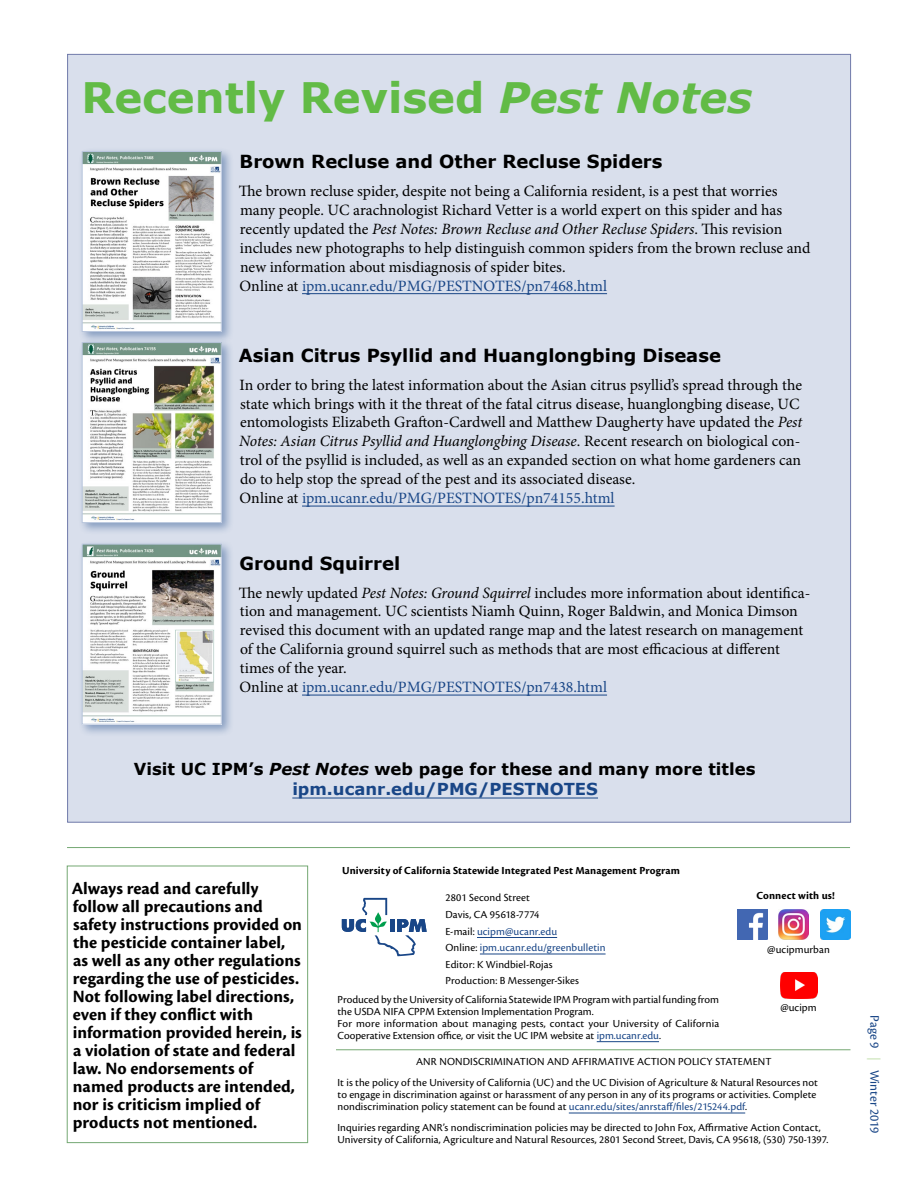
<style>
.page{position:relative;width:918px;height:1188px;background:#fff}
.page>*{position:absolute;margin:0;border:0;box-sizing:border-box;transform-origin:0 0}
.t1{font:700 42px "Verdana";color:#62bb46}
.t2{font:700 18px/18px "Cronos Pro";letter-spacing:.005em;color:#000}
.t3{font:700 18px "Verdana";color:#000}
.t4{font:700 16.5px/19.8px "Verdana";color:#000;text-align:center}
.t5{font:15.75px/18.9px "Minion Pro";color:#000}
.t6{font:13.5px "Cronos Pro";color:#194687}
.t7{font:11.25px/12px "Cronos Pro";letter-spacing:.005em;color:#000}
.t8{font:700 11.25px "Cronos Pro";letter-spacing:.01em;color:#000}
.s1{font-style:italic}
.s2{color:#194687}
.s3{color:#c3e0ae}
</style>
<div class="page">
<svg style="left:342px;top:898px;width:84px;height:58px"></svg>
<hr style="left:336px;top:1049px;width:514px;height:1px;background:#75a873">
<hr style="left:569px;top:1113px;width:176px;height:1px;background:#194687">
<hr style="left:67px;top:847px;width:783px;height:1px;background:#75a873">
<div style="left:67px;top:54px;width:784px;height:769px;background:#d9dfec;border:1px solid #707aaa"></div>
<hr style="left:477px;top:937px;width:80px;height:1px;background:#194687">
<hr style="left:480px;top:954px;width:126px;height:1px;background:#194687">
<hr style="left:597px;top:1041px;width:62px;height:1px;background:#194687">
<div style="left:67px;top:866px;width:241px;height:277px;border:1px solid #75a873"></div>
<hr style="left:302px;top:293px;width:305px;height:1px;background:#194687">
<hr style="left:302px;top:506px;width:313px;height:1px;background:#194687">
<hr style="left:302px;top:695px;width:305px;height:1px;background:#194687">
<hr style="left:292px;top:798px;width:306px;height:1px;background:#194687">
<img style="left:737px;top:909px;width:30px;height:30px">
<img style="left:820px;top:909px;width:30px;height:30px">
<img style="left:779px;top:909px;width:30px;height:30px">
<img style="left:780px;top:972px;width:37px;height:26px">
<div style="left:78px;top:148px;width:156px;height:196px;background:#194687;opacity:.44"></div>
<img style="left:84px;top:153px;width:135px;height:177px">
<div style="left:82px;top:151px;width:139px;height:181px;border:1px solid #b9c6dd"></div>
<div style="left:78px;top:339px;width:156px;height:196px;background:#194687;opacity:.44"></div>
<img style="left:84px;top:344px;width:135px;height:177px">
<div style="left:82px;top:342px;width:139px;height:181px;border:1px solid #b9c6dd"></div>
<div style="left:78px;top:540px;width:156px;height:197px;background:#194687;opacity:.44"></div>
<img style="left:84px;top:546px;width:135px;height:176px">
<div style="left:82px;top:544px;width:139px;height:180px;border:1px solid #b9c6dd"></div>
<h1 class="t1" style="left:82px;top:68px;width:672px">Recently Revised <span class="s1">Pest Notes</span></h1>
<p class="t3" style="left:240px;top:149px;width:424px">Brown Recluse and Other Recluse Spiders</p>
<p class="t5" style="left:239px;top:182px;width:573px">The brown recluse spider, despite not being a California resident, is a pest that worries many people. UC arachnologist Richard Vetter is a world expert on this spider and has recently updated the <span class="s1">Pest Notes: Brown Recluse and Other Recluse Spiders</span>. This revision includes new photographs to help distinguish common spiders from the brown recluse and new information about misdiagnosis of spider bites.<br>Online at <span class="s2">ipm.ucanr.edu/PMG/PESTNOTES/pn7468.html</span></p>
<p class="t3" style="left:239px;top:342px;width:484px">Asian Citrus Psyllid and Huanglongbing Disease</p>
<p class="t5" style="left:239px;top:375px;width:564px">In order to bring the latest information about the Asian citrus psyllid’s spread through the state which brings with it the threat of the fatal citrus disease, huanglongbing disease, UC entomologists Elizabeth Grafton-Cardwell and Matthew Daugherty have updated the <span class="s1">Pest Notes: Asian Citrus Psyllid and Huanglongbing Disease</span>. Recent research on biological con&shy;trol of the psyllid is included, as well as an expanded section on what home gardeners can do to help stop the spread of the pest and its associated disease.<br>Online at <span class="s2">ipm.ucanr.edu/PMG/PESTNOTES/pn74155.html</span></p>
<p class="t3" style="left:240px;top:550px;width:162px">Ground Squirrel</p>
<p class="t5" style="left:239px;top:583px;width:573px">The newly updated <span class="s1">Pest Notes: Ground Squirrel</span> includes more information about identifica&shy;tion and management. UC scientists Niamh Quinn, Roger Baldwin, and Monica Dimson revised this document with an updated range map and the latest research on management of the California ground squirrel such as methods that are most efficacious at different times of the year.<br>Online at <span class="s2">ipm.ucanr.edu/PMG/PESTNOTES/pn7438.html</span></p>
<p class="t4" style="left:134px;top:759px;width:623px">Visit UC IPM’s <span class="s1">Pest Notes</span> web page for these and many more titles <span class="s2">ipm.ucanr.edu/PMG/PESTNOTES</span></p>
<p class="t2" style="left:72px;top:880px;width:232px">Always read and carefully follow all precautions and safety instructions provided on the pesticide container label, as well as any other regulations regarding the use of pesticides.<br>Not following label directions, even if they conflict with information provided herein, is a violation of state and federal law. No endorsements of named products are intended, nor is criticism implied of products not mentioned.</p>
<p class="t8" style="left:342px;top:864px;width:339px">University of California Statewide Integrated Pest Management Program</p>
<p class="t7" style="left:446px;top:890px;width:162px;line-height:16.5px">2801 Second Street<br>Davis, CA 95618-7774<br>E-mail: <span class="s2">ucipm@ucanr.edu<br></span>Online: <span class="s2">ipm.ucanr.edu/greenbulletin<br></span>Editor: K Windbiel-Rojas<br>Production: B Messenger-Sikes</p>
<p class="t7" style="left:338px;top:993px;width:383px">Produced by the University of California Statewide IPM Program with partial funding from the USDA NIFA CPPM Extension Implementation Program.<br>For more information about managing pests, contact your University of California Cooperative Extension office, or visit the UC IPM website at <span class="s2">ipm.ucanr.edu</span>.</p>
<p class="t8" style="left:756px;top:889px;width:80px">Connect with us!</p>
<p class="t7" style="left:767px;top:943px;width:64px">@ucipmurban</p>
<p class="t7" style="left:780px;top:1001px;width:38px">@ucipm</p>
<p class="t7" style="left:338px;top:1051px;width:482px;line-height:21px;text-indent:79px">ANR NONDISCRIMINATION AND AFFIRMATIVE ACTION POLICY STATEMENT<br>It is the policy of the University of California (UC) and the UC Division of Agriculture &amp; Natural Resources not</p>
<p class="t7" style="left:338px;top:1089px;width:480px">to engage in discrimination against or harassment of any person in any of its programs or activities. Complete nondiscrimination policy statement can be found at <span class="s2">ucanr.edu/sites/anrstaff/files/215244.pdf</span>.</p>
<p class="t7" style="left:338px;top:1122px;width:492px">Inquiries regarding ANR’s nondiscrimination policies may be directed to John Fox, Affirmative Action Contact,<br>University of California, Agriculture and Natural Resources, 2801 Second Street, Davis, CA 95618, (530) 750-1397.</p>
<p class="t6" style="left:883px;top:1015px;width:120px;rotate:90deg">Page 9 <span class="s3">|</span> Winter 2019</p>
</div>
